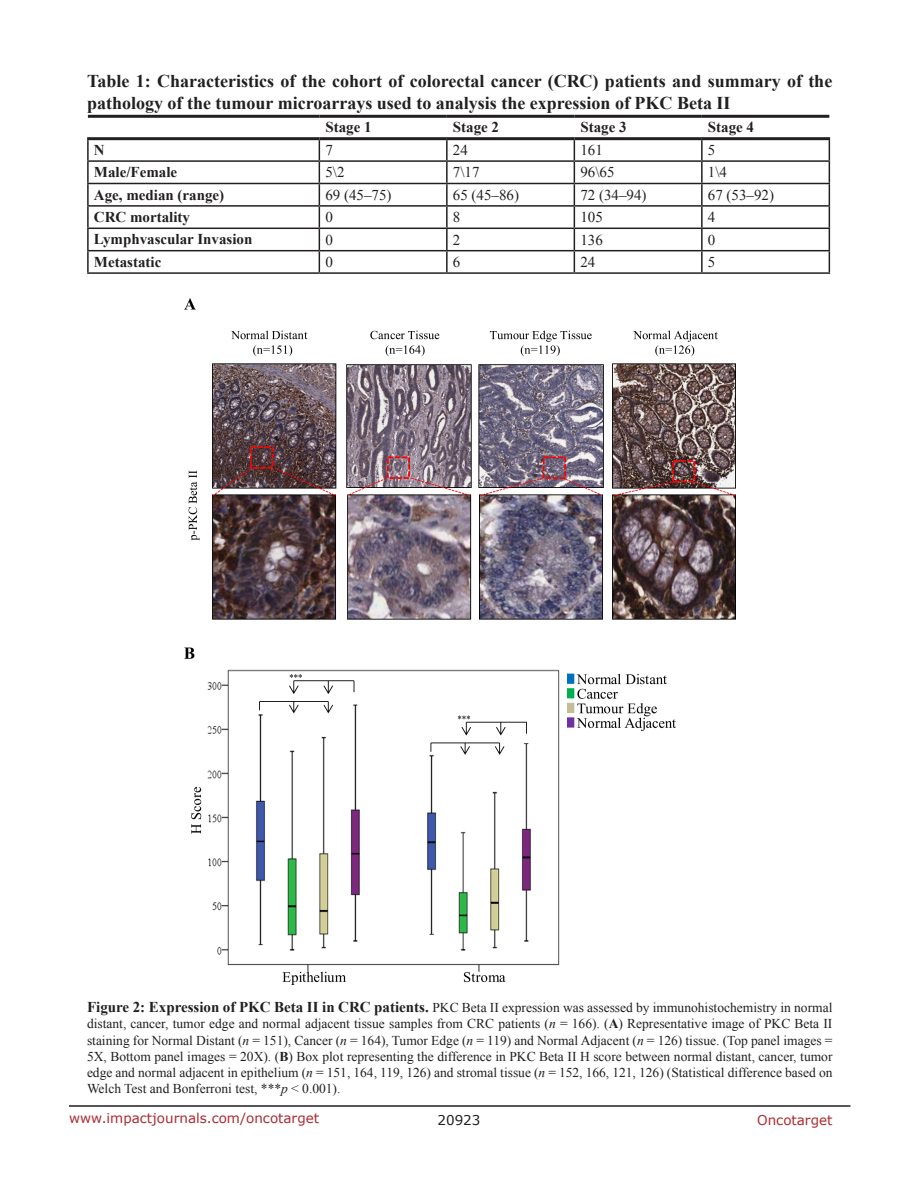
<style>
.page{position:relative;width:918px;height:1188px;background:#fff}
.page>*{position:absolute;margin:0;border:0;box-sizing:border-box;transform-origin:0 0}
.TableHeading{font:700 18px/21.6px "Times New Roman";color:#221f22}
.TableText{font:700 15px "Times New Roman";color:#221f22}
.TableText-2{font:15px "Times New Roman";color:#221f22}
.FigureText{font:13.5px/16.2px "Times New Roman";color:#221f22;text-align:justify}
.t1{font:13.5px "Verdana";color:#ac2b31}
.t2{font:13.5px "Verdana";color:#221f22}
.s1{font-weight:700;font-size:15px}
.s2{font-style:italic}
.s3{font-weight:700}
</style>
<div class="page">
<hr style="left:69px;top:1105px;width:781px;height:2px;background:#231f20">
<hr style="left:87px;top:140px;width:2px;height:20px;background:#231f20">
<hr style="left:446px;top:140px;width:2px;height:20px;background:#231f20">
<hr style="left:701px;top:140px;width:2px;height:20px;background:#231f20">
<hr style="left:87px;top:160px;width:232px;height:2px;background:#231f20">
<hr style="left:87px;top:162px;width:2px;height:21px;background:#231f20">
<hr style="left:319px;top:160px;width:128px;height:2px;background:#231f20">
<hr style="left:447px;top:160px;width:127px;height:2px;background:#231f20">
<hr style="left:446px;top:162px;width:2px;height:21px;background:#231f20">
<hr style="left:574px;top:160px;width:128px;height:2px;background:#231f20">
<hr style="left:702px;top:160px;width:128px;height:2px;background:#231f20">
<hr style="left:701px;top:162px;width:2px;height:21px;background:#231f20">
<hr style="left:87px;top:183px;width:232px;height:1px;background:#231f20">
<hr style="left:87px;top:184px;width:2px;height:21px;background:#231f20">
<hr style="left:319px;top:183px;width:128px;height:1px;background:#231f20">
<hr style="left:447px;top:183px;width:127px;height:1px;background:#231f20">
<hr style="left:446px;top:184px;width:2px;height:21px;background:#231f20">
<hr style="left:574px;top:183px;width:128px;height:1px;background:#231f20">
<hr style="left:702px;top:183px;width:128px;height:1px;background:#231f20">
<hr style="left:701px;top:184px;width:2px;height:21px;background:#231f20">
<hr style="left:87px;top:205px;width:232px;height:2px;background:#231f20">
<hr style="left:87px;top:207px;width:2px;height:21px;background:#231f20">
<hr style="left:319px;top:205px;width:128px;height:2px;background:#231f20">
<hr style="left:447px;top:205px;width:127px;height:2px;background:#231f20">
<hr style="left:446px;top:207px;width:2px;height:21px;background:#231f20">
<hr style="left:574px;top:205px;width:128px;height:2px;background:#231f20">
<hr style="left:702px;top:205px;width:128px;height:2px;background:#231f20">
<hr style="left:701px;top:207px;width:2px;height:21px;background:#231f20">
<hr style="left:87px;top:228px;width:232px;height:1px;background:#231f20">
<hr style="left:87px;top:229px;width:2px;height:21px;background:#231f20">
<hr style="left:319px;top:228px;width:128px;height:1px;background:#231f20">
<hr style="left:447px;top:228px;width:127px;height:1px;background:#231f20">
<hr style="left:446px;top:229px;width:2px;height:21px;background:#231f20">
<hr style="left:574px;top:228px;width:128px;height:1px;background:#231f20">
<hr style="left:702px;top:228px;width:128px;height:1px;background:#231f20">
<hr style="left:701px;top:229px;width:2px;height:21px;background:#231f20">
<hr style="left:87px;top:250px;width:232px;height:1px;background:#231f20">
<hr style="left:87px;top:251px;width:2px;height:21px;background:#231f20">
<hr style="left:319px;top:250px;width:128px;height:1px;background:#231f20">
<svg style="left:319px;top:140px;width:1px;height:132px"></svg>
<hr style="left:447px;top:250px;width:127px;height:1px;background:#231f20">
<hr style="left:446px;top:251px;width:2px;height:21px;background:#231f20">
<hr style="left:574px;top:250px;width:128px;height:1px;background:#231f20">
<svg style="left:574px;top:140px;width:1px;height:132px"></svg>
<hr style="left:702px;top:250px;width:128px;height:1px;background:#231f20">
<hr style="left:701px;top:251px;width:2px;height:21px;background:#231f20">
<svg style="left:829px;top:140px;width:1px;height:132px"></svg>
<hr style="left:87px;top:272px;width:232px;height:2px;background:#231f20">
<hr style="left:319px;top:272px;width:128px;height:2px;background:#231f20">
<hr style="left:447px;top:272px;width:127px;height:2px;background:#231f20">
<hr style="left:574px;top:272px;width:128px;height:2px;background:#231f20">
<hr style="left:702px;top:272px;width:128px;height:2px;background:#231f20">
<hr style="left:88px;top:115px;width:231px;height:3px;background:#231f20">
<hr style="left:319px;top:115px;width:128px;height:3px;background:#231f20">
<hr style="left:447px;top:115px;width:127px;height:3px;background:#231f20">
<hr style="left:574px;top:115px;width:128px;height:3px;background:#231f20">
<hr style="left:702px;top:115px;width:127px;height:3px;background:#231f20">
<hr style="left:87px;top:137px;width:232px;height:3px;background:#231f20">
<hr style="left:319px;top:137px;width:128px;height:3px;background:#231f20">
<hr style="left:447px;top:137px;width:127px;height:3px;background:#231f20">
<hr style="left:574px;top:137px;width:128px;height:3px;background:#231f20">
<hr style="left:702px;top:137px;width:128px;height:3px;background:#231f20">
<img style="left:184px;top:298px;width:551px;height:687px">
<p class="TableHeading" style="left:87px;top:70px;width:747px">Table 1: Characteristics of the cohort of colorectal cancer (CRC) patients and summary of the pathology of the tumour microarrays used to analysis the expression of PKC Beta II</p>
<p class="TableText" style="left:325px;top:117px;width:48px">Stage 1</p>
<p class="TableText" style="left:453px;top:117px;width:48px">Stage 2</p>
<p class="TableText" style="left:580px;top:117px;width:48px">Stage 3</p>
<p class="TableText" style="left:708px;top:117px;width:48px">Stage 4</p>
<p class="TableText" style="left:94px;top:139px;width:12px">N</p>
<p class="TableText-2" style="left:325px;top:140px;width:9px">7</p>
<p class="TableText-2" style="left:453px;top:140px;width:16px">24</p>
<p class="TableText-2" style="left:580px;top:140px;width:24px">161</p>
<p class="TableText-2" style="left:708px;top:140px;width:9px">5</p>
<p class="TableText" style="left:94px;top:162px;width:85px">Male/Female</p>
<p class="TableText-2" style="left:325px;top:162px;width:21px">5\2</p>
<p class="TableText-2" style="left:453px;top:162px;width:28px">7\17</p>
<p class="TableText-2" style="left:580px;top:162px;width:36px">96\65</p>
<p class="TableText-2" style="left:708px;top:162px;width:21px">1\4</p>
<p class="TableText" style="left:94px;top:184px;width:132px">Age, median (range)</p>
<p class="TableText-2" style="left:325px;top:185px;width:68px">69 (45–75)</p>
<p class="TableText-2" style="left:453px;top:185px;width:68px">65 (45–86)</p>
<p class="TableText-2" style="left:580px;top:185px;width:68px">72 (34–94)</p>
<p class="TableText-2" style="left:708px;top:185px;width:68px">67 (53–92)</p>
<p class="TableText" style="left:94px;top:207px;width:98px">CRC mortality</p>
<p class="TableText-2" style="left:325px;top:207px;width:9px">0</p>
<p class="TableText-2" style="left:453px;top:207px;width:9px">8</p>
<p class="TableText-2" style="left:580px;top:207px;width:24px">105</p>
<p class="TableText-2" style="left:708px;top:207px;width:9px">4</p>
<p class="TableText" style="left:94px;top:229px;width:160px">Lymphvascular Invasion</p>
<p class="TableText-2" style="left:325px;top:230px;width:9px">0</p>
<p class="TableText-2" style="left:453px;top:230px;width:9px">2</p>
<p class="TableText-2" style="left:580px;top:230px;width:24px">136</p>
<p class="TableText-2" style="left:708px;top:230px;width:9px">0</p>
<p class="TableText" style="left:94px;top:251px;width:69px">Metastatic</p>
<p class="TableText-2" style="left:325px;top:252px;width:9px">0</p>
<p class="TableText-2" style="left:453px;top:252px;width:9px">6</p>
<p class="TableText-2" style="left:580px;top:252px;width:16px">24</p>
<p class="TableText-2" style="left:708px;top:252px;width:9px">5</p>
<p class="FigureText" style="left:87px;top:999px;width:747px"><span class="s1">Figure 2: Expression of PKC Beta II in CRC patients.</span> PKC Beta II expression was assessed by immunohistochemistry in normal distant, cancer, tumor edge and normal adjacent tissue samples from CRC patients (<span class="s2">n</span> = 166). (<span class="s3">A</span>) Representative image of PKC Beta II staining for Normal Distant (<span class="s2">n</span> = 151), Cancer (<span class="s2">n</span> = 164), Tumor Edge (<span class="s2">n</span> = 119) and Normal Adjacent (<span class="s2">n</span> = 126) tissue. (Top panel images = 5X, Bottom panel images = 20X). (<span class="s3">B</span>) Box plot representing the difference in PKC Beta II H score between normal distant, cancer, tumor edge and normal adjacent in epithelium (<span class="s2">n</span> = 151, 164, 119, 126) and stromal tissue (<span class="s2">n</span> = 152, 166, 121, 126) (Statistical difference based on Welch Test and Bonferroni test, ***<span class="s2">p</span> &lt; 0.001).</p>
<p class="t1" style="left:69px;top:1109px;width:252px">www.impactjournals.com/oncotarget</p>
<p class="t2" style="left:438px;top:1111px;width:44px">20923</p>
<p class="t1" style="left:757px;top:1111px;width:77px">Oncotarget</p>
</div>
